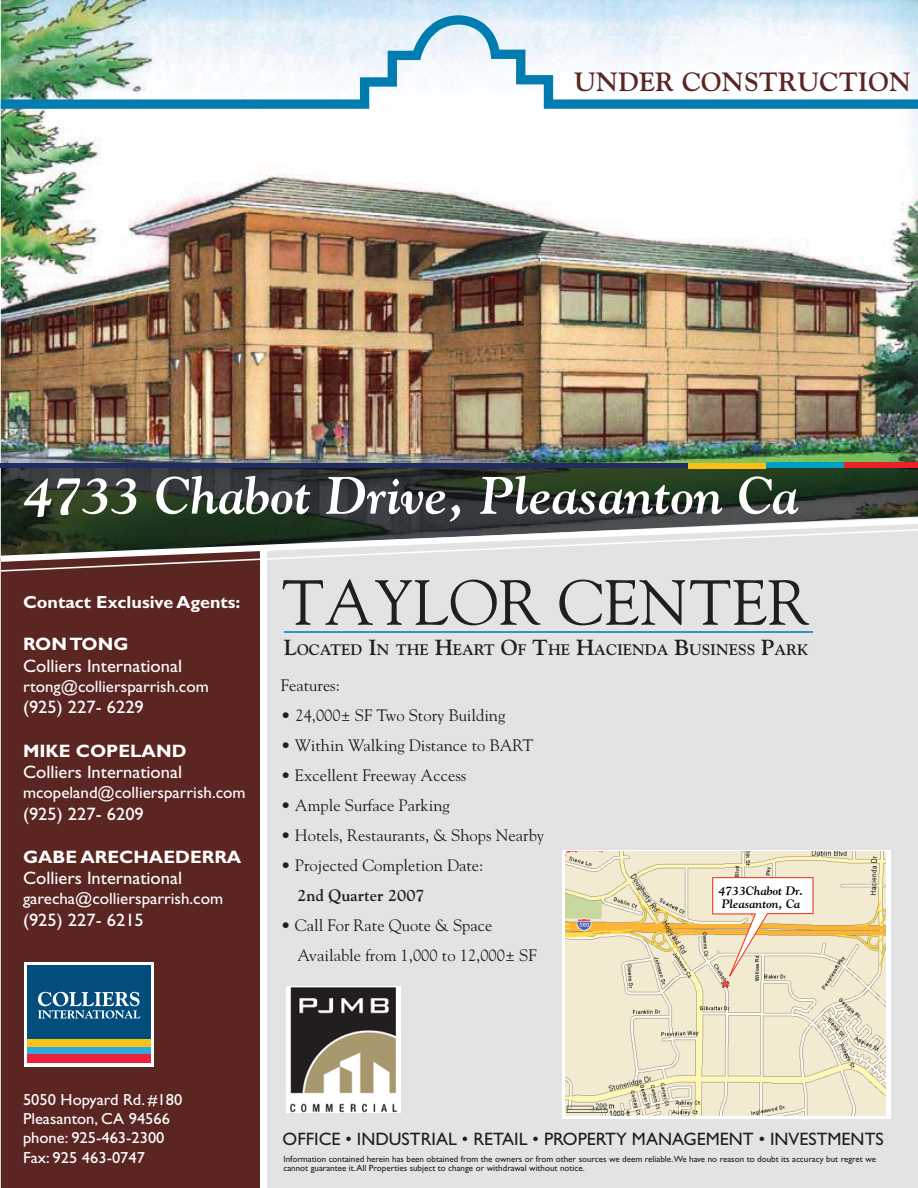
<style>
.page{position:relative;width:918px;height:1188px;background:#fff}
.page>*{position:absolute;margin:0;border:0;box-sizing:border-box;transform-origin:0 0}
.t1{font:63.15px "Goudy Std";letter-spacing:.01em;color:#221e1f}
.t2{font:italic 700 52.2px "Goudy Std";color:#fff}
.t3{font:700 26.25px "Goudy Std";letter-spacing:.01em;color:#5b2622}
.t4{font:18px "Gill Sans Std";color:#fff}
.t5{font:18px "Gill Sans Std";color:#221e1f}
.t6{font:700 18px "Gill Sans Std";color:#fff}
.t7{font:700 17.55px "Gill Sans Std";color:#fff}
.t8{font:16.5px/30px "Goudy Std";color:#221e1f}
.t9{font:16.5px "Gill Sans Std";color:#fff}
.t10{font:700 16.5px "Goudy Std";color:#221e1f}
.t11{font:16.05px/19.2px "Gill Sans Std";color:#fff}
.t12{font:700 15.15px "Goudy Std";color:#221e1f}
.t13{font:italic 700 12.15px/12.6px "Goudy Std";color:#010101}
.t14{font:9px/9px "Gill Sans Std";color:#221e1f}
.s1{font-size:21.75px}
</style>
<div class="page">
<img style="left:1px;top:0;width:917px;height:463px">
<img style="left:1px;top:468px;width:917px;height:50px">
<div style="left:6px;top:516px;width:912px;height:672px;background:#e3e3e3"></div>
<div style="left:1px;top:572px;width:259px;height:616px;background:#5b2622"></div>
<div style="left:24px;top:962px;width:130px;height:104px;background:#fff"></div>
<div style="left:27px;top:965px;width:123px;height:74px;background:#024d7c"></div>
<div style="left:27px;top:1039px;width:123px;height:8px;background:#fcc219"></div>
<div style="left:27px;top:1047px;width:123px;height:8px;background:#2faae1"></div>
<div style="left:27px;top:1055px;width:123px;height:8px;background:#eb203c"></div>
<svg style="left:38px;top:992px;width:102px;height:27px"></svg>
<div style="left:260px;top:549px;width:6px;height:639px;background:#fff"></div>
<svg style="left:0;top:518px;width:918px;height:54px;background:#9d9e99"></svg>
<hr style="left:284px;top:631px;width:529px;height:2px;background:#3396c0">
<svg style="left:1px;top:15px;width:917px;height:94px"></svg>
<div style="left:0;top:463px;width:688px;height:5px;background:#202d5e"></div>
<div style="left:688px;top:463px;width:78px;height:5px;background:#fdbe16"></div>
<div style="left:766px;top:463px;width:79px;height:5px;background:#00a0c6"></div>
<div style="left:845px;top:463px;width:73px;height:5px;background:#ec2027"></div>
<div style="left:563px;top:850px;width:328px;height:268px;background:linear-gradient(to right,#fff,#fff)"></div>
<img style="left:565px;top:851px;width:321px;height:264px">
<svg style="left:712px;top:877px;width:102px;height:99px"></svg>
<img style="left:286px;top:986px;width:114px;height:127px">
<h3 class="t3" style="left:574px;top:66px;width:338px">UNDER CONSTRUCTION</h3>
<h2 class="t2" style="left:24px;top:463px;width:776px">4733 Chabot Drive, Pleasanton Ca</h2>
<p class="t7" style="left:23px;top:591px;width:219px">Contact Exclusive Agents:</p>
<p class="t6" style="left:23px;top:634px;width:107px">RON TONG</p>
<p class="t4" style="left:23px;top:656px;width:161px">Colliers International</p>
<p class="t9" style="left:23px;top:677px;width:187px">rtong@colliersparrish.com</p>
<p class="t4" style="left:23px;top:697px;width:122px">(925) 227- 6229</p>
<p class="t6" style="left:23px;top:740px;width:165px">MIKE COPELAND</p>
<p class="t4" style="left:23px;top:762px;width:161px">Colliers International</p>
<p class="t9" style="left:23px;top:783px;width:224px">mcopeland@colliersparrish.com</p>
<p class="t4" style="left:23px;top:803px;width:122px">(925) 227- 6209</p>
<p class="t6" style="left:23px;top:846px;width:220px">GABE ARECHAEDERRA</p>
<p class="t4" style="left:23px;top:868px;width:161px">Colliers International</p>
<p class="t9" style="left:23px;top:889px;width:202px">garecha@colliersparrish.com</p>
<p class="t4" style="left:23px;top:909px;width:122px">(925) 227- 6215</p>
<h1 class="t1" style="left:282px;top:564px;width:529px">TAYLOR CENTER</h1>
<p class="t12" style="left:284px;top:641px;width:526px"><span class="s1">L</span>OCATED <span class="s1">I</span>N THE <span class="s1">H</span>EART <span class="s1">O</span>F <span class="s1">T</span>HE <span class="s1">H</span>ACIENDA <span class="s1">B</span>USINESS <span class="s1">P</span>ARK</p>
<p class="t8" style="left:281px;top:671px;width:61px">Features:</p>
<p class="t8" style="left:281px;top:701px;width:226px">• 24,000± SF Two Story Building</p>
<p class="t8" style="left:281px;top:731px;width:254px">• Within Walking Distance to BART</p>
<p class="t8" style="left:281px;top:761px;width:187px">• Excellent Freeway Access</p>
<p class="t8" style="left:281px;top:791px;width:171px">• Ample Surface Parking</p>
<p class="t8" style="left:281px;top:821px;width:265px">• Hotels, Restaurants, &amp; Shops Nearby</p>
<p class="t8" style="left:281px;top:851px;width:204px">• Projected Completion Date:</p>
<p class="t10" style="left:297px;top:886px;width:129px">2nd Quarter 2007</p>
<p class="t8" style="left:297px;top:911px;width:241px;text-indent:-16px">• Call For Rate Quote &amp; Space<br>Available from 1,000 to 12,000± SF</p>
<p class="t13" style="left:719px;top:885px;width:86px">4733Chabot Dr.<br>Pleasanton, Ca</p>
<p class="t11" style="left:23px;top:1090px;width:161px">5050 Hopyard Rd. #180<br>Pleasanton, CA 94566 phone: 925-463-2300<br>Fax: 925 463-0747</p>
<p class="t5" style="left:283px;top:1128px;width:603px">OFFICE • INDUSTRIAL • RETAIL • PROPERTY MANAGEMENT • INVESTMENTS</p>
<p class="t14" style="left:283px;top:1155px;width:594px">Information contained herein has been obtained from the owners or from other sources we deem reliable.We have no reason to doubt its accuracy but regret we cannot guarantee it.All Properties subject to change or withdrawal without notice.</p>
</div>
